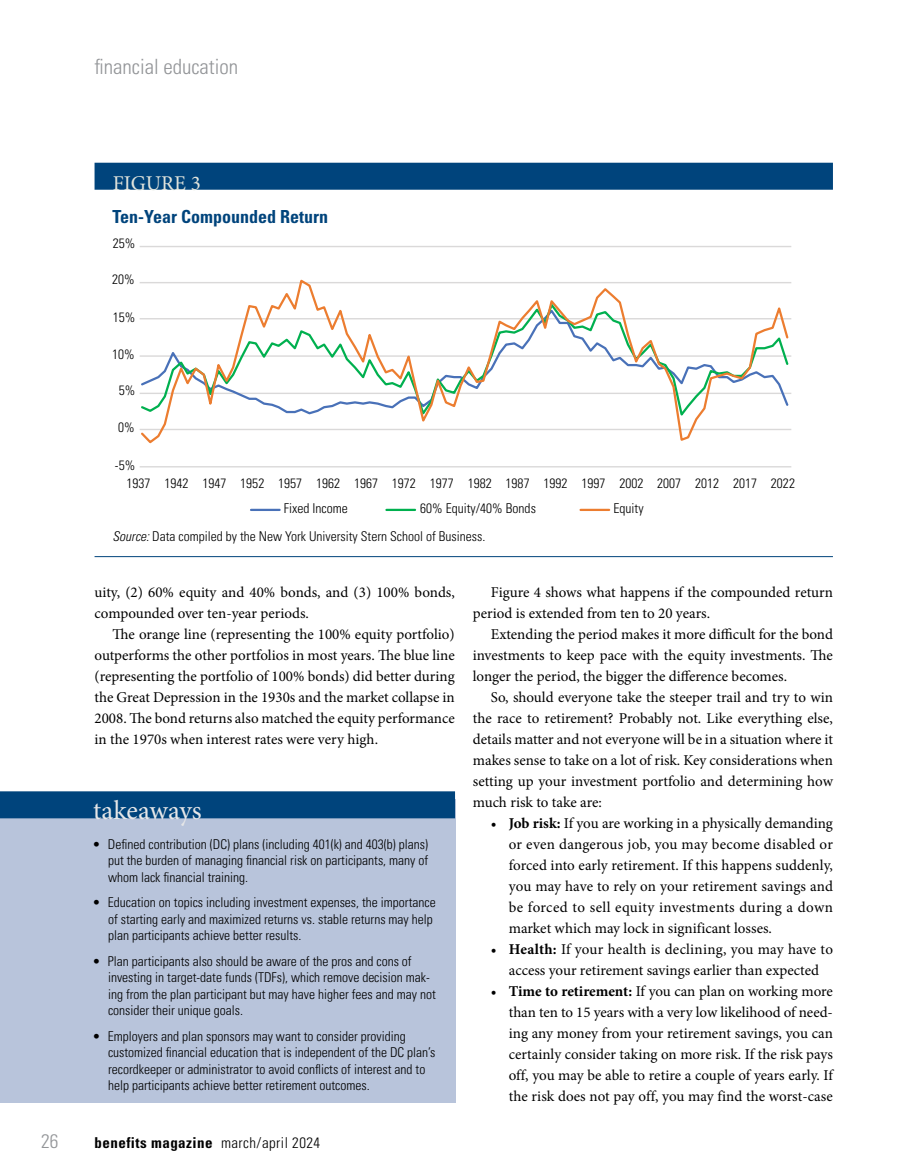
<style>
.page{position:relative;width:905px;height:1175px;background:#fff}
.page>*{position:absolute;margin:0;border:0;box-sizing:border-box;transform-origin:0 0}
.t1{font:27px "Minion Pro";color:#e6e7e8}
.t2{font:300 condensed 21px "Univers LT Pro";color:#939598}
.t3{font:21px "Minion Pro";color:#e2e5dd}
.t4{font:300 condensed 19.5px "Univers LT Pro";color:#939598}
.t5{font:700 condensed 18px "Univers LT Pro";color:#00447c}
.t6{font:15px/21px "Minion Pro";color:#000;text-align:justify}
.t7{font:700 condensed 15px "Univers LT Pro";letter-spacing:.03em;color:#000}
.t8{font:300 condensed 13.5px/16.5px "Univers LT Pro";color:#000}
.s1{font-style:italic}
.s2{font-weight:300}
.s3{font-weight:700}
</style>
<div class="page">
<div style="left:0;top:799px;width:455px;height:303px;background:#b8c4db"></div>
<div style="left:0;top:791px;width:455px;height:27px;background:#00447c"></div>
<div style="left:94px;top:163px;width:738px;height:27px;background:#00447c"></div>
<hr style="left:94px;top:556px;width:738px;height:1px;background:#00447c">
<hr style="left:140px;top:466px;width:651px;height:1px;background:#dad9d9">
<hr style="left:140px;top:393px;width:651px;height:1px;background:#dad9d9">
<hr style="left:140px;top:355px;width:651px;height:2px;background:#dad9d9">
<hr style="left:140px;top:318px;width:651px;height:1px;background:#dad9d9">
<hr style="left:140px;top:282px;width:651px;height:1px;background:#dad9d9">
<hr style="left:140px;top:429px;width:651px;height:1px;background:#dad9d9">
<svg style="left:139px;top:279px;width:651px;height:165px"></svg>
<hr style="left:251px;top:509px;width:28px;height:2px;background:#4971b8">
<hr style="left:386px;top:509px;width:29px;height:2px;background:#00b04f">
<hr style="left:580px;top:509px;width:29px;height:2px;background:#ec7d30">
<hr style="left:140px;top:246px;width:651px;height:1px;background:#dad9d9">
<h2 class="t2" style="left:94px;top:52px;width:145px">financial education</h2>
<h2 class="t3" style="left:113px;top:169px;width:90px">FIGURE 3</h2>
<p class="t5" style="left:112px;top:206px;width:217px">Ten-Year Compounded Return</p>
<p class="t8" style="left:113px;top:235px;width:24px">25%</p>
<p class="t8" style="left:112px;top:271px;width:24px">20%</p>
<p class="t8" style="left:113px;top:308px;width:24px">15%</p>
<p class="t8" style="left:112px;top:345px;width:24px">10%</p>
<p class="t8" style="left:119px;top:381px;width:18px">5%</p>
<p class="t8" style="left:118px;top:419px;width:18px">0%</p>
<p class="t8" style="left:115px;top:456px;width:22px">-5%</p>
<p class="t8" style="left:284px;top:471px;width:512px;line-height:24.5px;text-indent:-157px">1937 1942 1947 1952 1957 1962 1967 1972 1977 1982 1987 1992 1997 2002 2007 2012 2017 2022<br>Fixed Income</p>
<p class="t8" style="left:420px;top:499px;width:117px">60% Equity/40% Bonds</p>
<p class="t8" style="left:613px;top:499px;width:32px">Equity</p>
<p class="t8" style="left:112px;top:527px;width:374px"><span class="s1">Source:</span> Data compiled by the New York University Stern School of Business.</p>
<p class="t6" style="left:94px;top:582px;width:362px">uity, (2) 60% equity and 40% bonds, and (3) 100% bonds, compounded over ten-year periods.</p>
<p class="t6" style="left:94px;top:624px;width:362px;text-indent:18px">The orange line (representing the 100% equity portfolio) outperforms the other portfolios in most years. The blue line (representing the portfolio of 100% bonds) did better during the Great Depression in the 1930s and the market collapse in 2008. The bond returns also matched the equity performance in the 1970s when interest rates were very high.</p>
<h1 class="t1" style="left:93px;top:792px;width:110px">takeaways</h1>
<p class="t8" style="left:108px;top:835px;width:322px;text-align:justify;text-indent:-15px">• Defined contribution (DC) plans (including 401(k) and 403(b) plans) put the burden of managing financial risk on participants, many of whom lack financial training.</p>
<p class="t8" style="left:108px;top:893px;width:329px;text-indent:-15px">• Education on topics including investment expenses, the importance of starting early and maximized returns vs. stable returns may help plan participants achieve better results.</p>
<p class="t8" style="left:108px;top:952px;width:329px;text-indent:-15px">• Plan participants also should be aware of the pros and cons of investing in target-date funds (TDFs), which remove decision mak&shy;ing from the plan participant but may have higher fees and may not consider their unique goals.</p>
<p class="t8" style="left:108px;top:1027px;width:329px;text-indent:-15px">• Employers and plan sponsors may want to consider providing customized financial education that is independent of the DC plan’s recordkeeper or administrator to avoid conflicts of interest and to help participants achieve better retirement outcomes.</p>
<h3 class="t4" style="left:41px;top:1128px;width:19px">26</h3>
<p class="t7" style="left:94px;top:1133px;width:227px">benefits magazine <span class="s2">march/april 2024</span></p>
<p class="t6" style="left:472px;top:582px;width:362px;text-indent:18px">Figure 4 shows what happens if the compounded return period is extended from ten to 20 years.</p>
<p class="t6" style="left:472px;top:624px;width:362px;text-indent:18px">Extending the period makes it more difficult for the bond investments to keep pace with the equity investments. The longer the period, the bigger the difference becomes.</p>
<p class="t6" style="left:472px;top:687px;width:362px;text-indent:18px">So, should everyone take the steeper trail and try to win the race to retirement? Probably not. Like everything else, details matter and not everyone will be in a situation where it makes sense to take on a lot of risk. Key considerations when setting up your investment portfolio and determining how much risk to take are:</p>
<p class="t6" style="left:508px;top:813px;width:326px;text-indent:-18px">• <span class="s3">Job risk:</span> If you are working in a physically demanding or even dangerous job, you may become disabled or forced into early retirement. If this happens suddenly, you may have to rely on your retirement savings and be forced to sell equity investments during a down market which may lock in significant losses.</p>
<p class="t6" style="left:490px;top:939px;width:344px;text-align:center">• <span class="s3">Health:</span> If your health is declining, you may have to access your retirement savings earlier than expected</p>
<p class="t6" style="left:508px;top:981px;width:326px;text-indent:-18px">• <span class="s3">Time to retirement:</span> If you can plan on working more than ten to 15 years with a very low likelihood of need&shy;ing any money from your retirement savings, you can certainly consider taking on more risk. If the risk pays off, you may be able to retire a couple of years early. If the risk does not pay off, you may find the worst-case</p>
</div>
